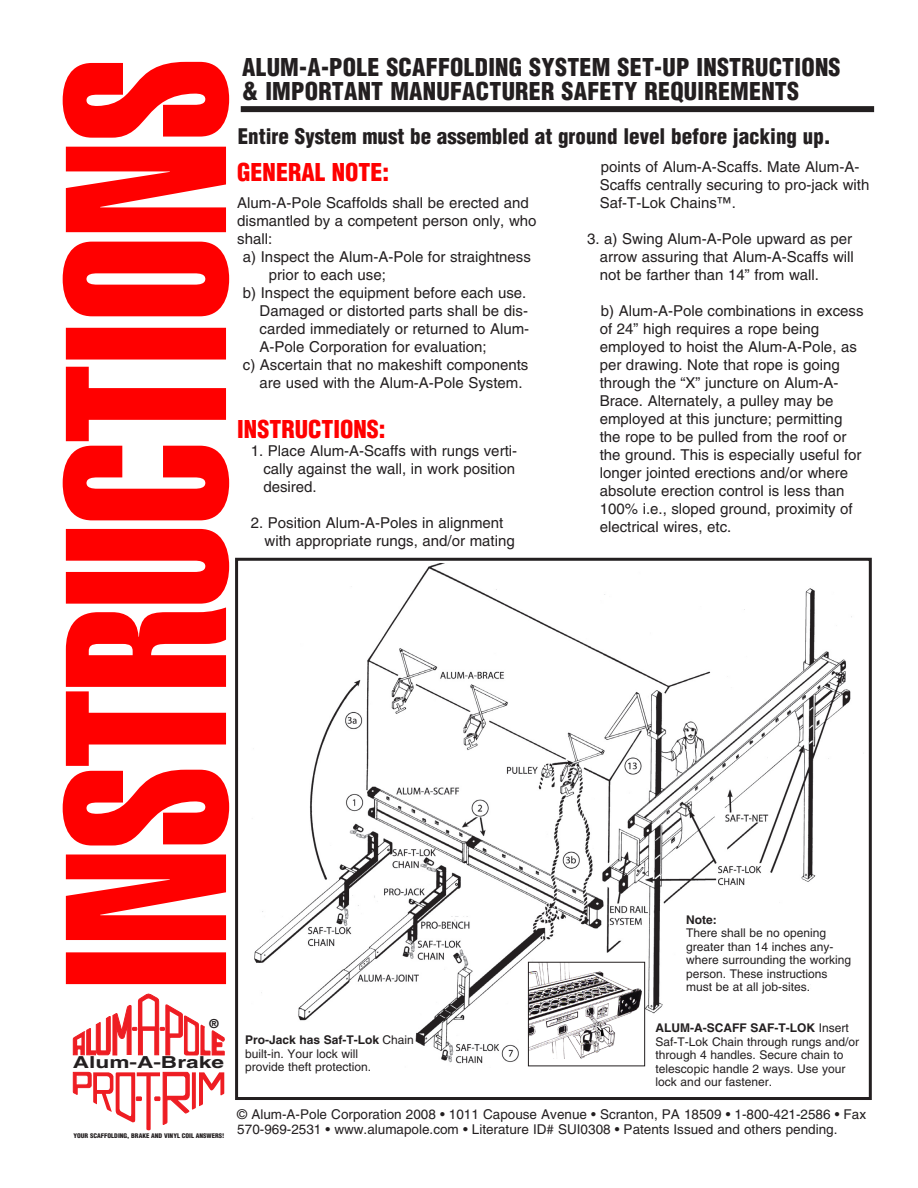
<style>
.page{position:relative;width:918px;height:1188px;background:#fff}
.page>*{position:absolute;margin:0;border:0;box-sizing:border-box;transform-origin:0 0}
.t1{font:225px "Helvetica Extra Compressed";color:#f00}
.t2{font:900 condensed 24px "Helvetica";letter-spacing:.01em;color:#231f20}
.t3{font:900 condensed 24px "Helvetica";color:#f00}
.t4{font:900 condensed 21px "Helvetica";color:#231f20}
.t5{font:700 16.5px "Helvetica";color:#231f20;scale:1.37 1}
.t6{font:15px/18px "Helvetica";color:#231f20}
.t7{font:13.5px/15px "Helvetica";color:#231f20}
.t8{font:700 12.45px "Helvetica";color:#231f20}
.t9{font:12px/13.5px "Helvetica";color:#231f20}
.t10{font:700 12px "Helvetica";color:#231f20}
.t11{font:900 condensed 6.15px "Helvetica";color:#231f20;scale:1.08 1}
.s1{font-weight:700}
</style>
<div class="page">
<img style="left:254px;top:563px;width:598px;height:504px">
<div style="left:235px;top:558px;width:637px;height:542px;border:3px solid #231f20"></div>
<svg style="left:73px;top:1072px;width:151px;height:58px"></svg>
<svg style="left:73px;top:994px;width:152px;height:61px"></svg>
<div style="left:241px;top:106px;width:633px;height:6px;background:#231f20"></div>
<div style="left:528px;top:962px;width:117px;height:104px;background:#fff"></div>
<img style="left:530px;top:964px;width:112px;height:94px">
<div style="left:528px;top:962px;width:117px;height:104px;border:1px solid #231f20"></div>
<p class="t1" style="left:11px;top:991px;width:934px;rotate:-90deg">NI STRUCTIONS</p>
<p class="t2" style="left:242px;top:52px;width:600px">ALUM-A-POLE SCAFFOLDING SYSTEM SET-UP INSTRUCTIONS</p>
<p class="t2" style="left:242px;top:76px;width:558px">&amp; IMPORTANT MANUFACTURER SAFETY REQUIREMENTS</p>
<p class="t4" style="left:238px;top:123px;width:595px">Entire System must be assembled at ground level before jacking up.</p>
<p class="t6" style="left:600px;top:158px;width:271px">points of Alum-A-Scaffs. Mate Alum-A-<br>Scaffs centrally securing to pro-jack with<br>Saf-T-Lok Chains™.</p>
<p class="t6" style="left:600px;top:230px;width:256px;text-align:justify;text-indent:-13px">3. a) Swing Alum-A-Pole upward as per arrow assuring that Alum-A-Scaffs will not be farther than 14” from wall.</p>
<p class="t6" style="left:600px;top:302px;width:265px">b) Alum-A-Pole combinations in excess of 24” high requires a rope being employed to hoist the Alum-A-Pole, as per drawing. Note that rope is going through the “X” juncture on Alum-A-Brace. Alternately, a pulley may be employed at this juncture; permitting the rope to be pulled from the roof or the ground. This is especially useful for longer jointed erections and/or where absolute erection control is less than 100% i.e., sloped ground, proximity of electrical wires, etc.</p>
<p class="t3" style="left:237px;top:157px;width:153px">GENERAL NOTE:</p>
<p class="t6" style="left:237px;top:194px;width:301px">Alum-A-Pole Scaffolds shall be erected and dismantled by a competent person only, who shall:</p>
<p class="t6" style="left:269px;top:248px;width:264px;text-indent:-26px">a) Inspect the Alum-A-Pole for straightness prior to each use;</p>
<p class="t6" style="left:260px;top:284px;width:271px;text-indent:-17px">b) Inspect the equipment before each use.<br>Damaged or distorted parts shall be dis&shy;carded immediately or returned to Alum-A-Pole Corporation for evaluation;</p>
<p class="t6" style="left:260px;top:356px;width:270px;text-indent:-17px">c) Ascertain that no makeshift components are used with the Alum-A-Pole System.</p>
<p class="t3" style="left:237px;top:414px;width:150px">INSTRUCTIONS:</p>
<p class="t6" style="left:263px;top:441px;width:255px;text-indent:-13px">1. Place Alum-A-Scaffs with rungs verti&shy;cally against the wall, in work position desired.</p>
<p class="t6" style="left:251px;top:513px;width:254px">2. Position Alum-A-Poles in alignment</p>
<p class="t6" style="left:265px;top:531px;width:252px">with appropriate rungs, and/or mating</p>
<p class="t10" style="left:686px;top:912px;width:32px">Note:</p>
<p class="t9" style="left:686px;top:926px;width:167px">There shall be no opening greater than 14 inches any&shy;where surrounding the working person. These instructions must be at all job-sites.</p>
<p class="t9" style="left:656px;top:1021px;width:205px"><span class="s1">ALUM-A-SCAFF SAF-T-LOK</span> Insert<br>Saf-T-Lok Chain through rungs and/or through 4 handles. Secure chain to telescopic handle 2 ways. Use your lock and our fastener.</p>
<p class="t8" style="left:210px;top:1016px;width:11px">®</p>
<p class="t9" style="left:245px;top:1033px;width:170px"><span class="s1">Pro-Jack has Saf-T-Lok</span> Chain built-in. Your lock will</p>
<p class="t9" style="left:245px;top:1060px;width:128px">provide theft protection.</p>
<p class="t5" style="left:73px;top:1053px;width:112px">Alum-A-Brake</p>
<p class="t11" style="left:73px;top:1132px;width:141px">YOUR SCAFFOLDING, BRAKE AND VINYL COIL ANSWERS!</p>
<p class="t7" style="left:237px;top:1107px;width:630px">© Alum-A-Pole Corporation 2008 • 1011 Capouse Avenue • Scranton, PA 18509 • 1-800-421-2586 • Fax<br>570-969-2531 • www.alumapole.com • Literature ID# SUI0308 • Patents Issued and others pending.</p>
</div>
